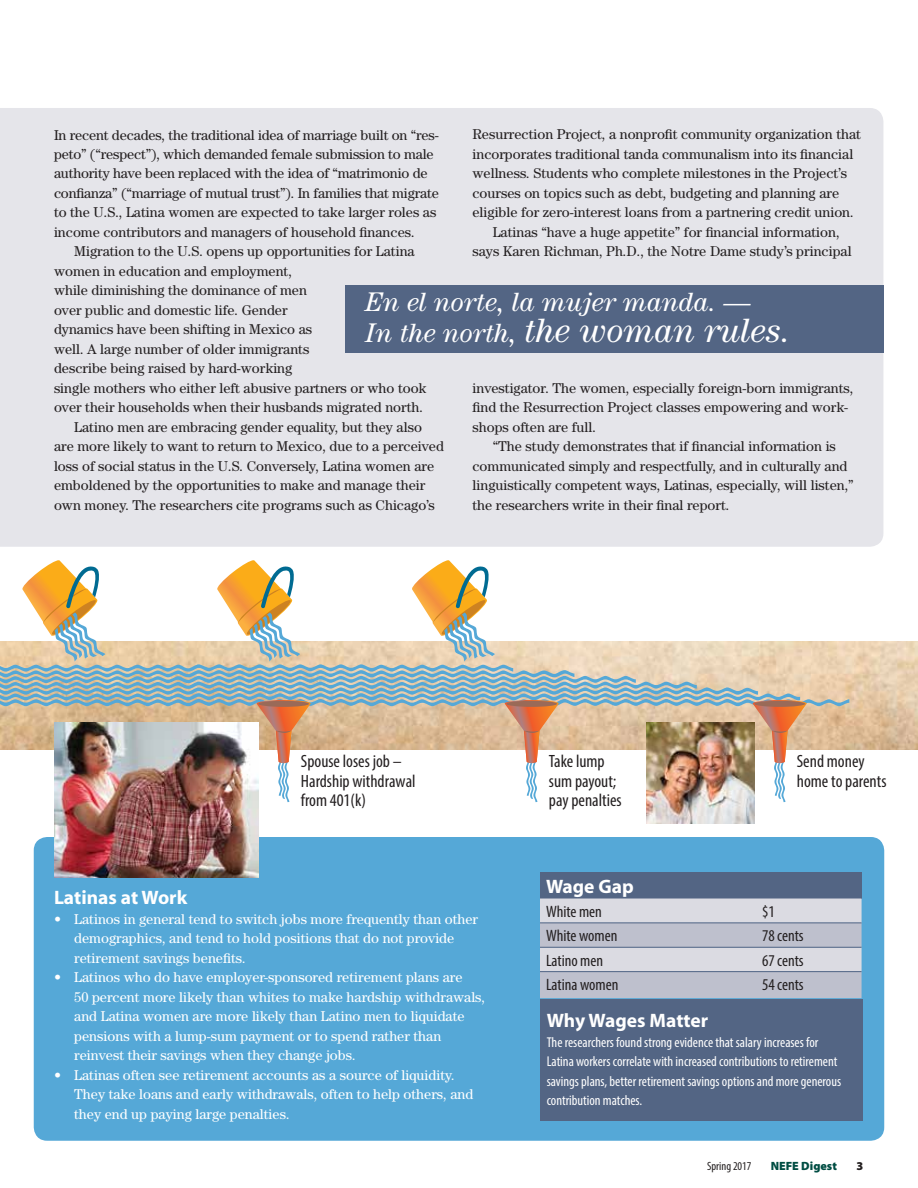
<style>
.page{position:relative;width:918px;height:1188px;background:#fff}
.page>*{position:absolute;margin:0;border:0;box-sizing:border-box;transform-origin:0 0}
.t1{font:italic 34.5px "Century";color:#fff}
.t2{font:italic 27px "Century";color:#fff}
.t3{font:700 19.5px "Myriad";color:#fff}
.t4{font:700 19.5px "Myriad Pro";color:#fff}
.t5{font:condensed 17.85px/19.4px "Myriad Pro";color:#231f20}
.t6{font:condensed 16.5px "Myriad Pro";color:#231f20}
.t7{font:14.25px/19.5px "Century";color:#231f20}
.t8{font:14.25px/19.5px "Century";color:#fff}
.t9{font:condensed 14.25px/19.5px "Myriad Pro";color:#fff}
.t10{font:condensed 12px "Myriad Pro";color:#231f20}
.t11{font:900 12px "Myriad Pro";color:#004d43}
.t12{font:900 12px "Myriad Pro";color:#231f20}
.s1{font-size:27px}
</style>
<div class="page">
<div style="left:0;top:108px;width:883px;height:439px;background:#e5e5ea"></div>
<div style="left:34px;top:837px;width:850px;height:304px;background:#55a8d7;border-radius:14px"></div>
<div style="left:540px;top:999px;width:323px;height:121px;background:#536584"></div>
<img style="left:849px;top:641px;width:69px;height:108px">
<svg style="left:0;top:560px;width:849px;height:242px"></svg>
<img style="left:54px;top:722px;width:204px;height:156px">
<img style="left:646px;top:722px;width:108px;height:102px">
<div style="left:540px;top:872px;width:322px;height:27px;background:#536584"></div>
<svg style="left:540px;top:899px;width:322px;height:99px;background:#caccd6"></svg>
<hr style="left:540px;top:947px;width:216px;height:1px;background:#536584">
<hr style="left:756px;top:947px;width:106px;height:1px;background:#536584">
<hr style="left:540px;top:923px;width:216px;height:1px;background:#536584">
<hr style="left:756px;top:923px;width:106px;height:1px;background:#536584">
<hr style="left:540px;top:971px;width:216px;height:1px;background:#536584">
<hr style="left:756px;top:971px;width:106px;height:1px;background:#536584">
<div style="left:345px;top:286px;width:538px;height:67px;background:#536584"></div>
<p class="t7" style="left:54px;top:125px;width:386px">In recent decades, the traditional idea of marriage built on “res-</p>
<p class="t7" style="left:54px;top:144px;width:381px">peto” (“respect”), which demanded female submission to male</p>
<p class="t7" style="left:54px;top:164px;width:375px">authority have been replaced with the idea of “matrimonio de</p>
<p class="t7" style="left:54px;top:183px;width:386px">confianza” (“marriage of mutual trust”). In families that migrate</p>
<p class="t7" style="left:54px;top:203px;width:384px">to the U.S., Latina women are expected to take larger roles as</p>
<p class="t7" style="left:54px;top:222px;width:362px">income contributors and managers of household finances.</p>
<p class="t7" style="left:74px;top:242px;width:342px">Migration to the U.S. opens up opportunities for Latina</p>
<p class="t7" style="left:54px;top:261px;width:239px">women in education and employment,</p>
<p class="t7" style="left:54px;top:281px;width:255px">while diminishing the dominance of men</p>
<p class="t7" style="left:54px;top:300px;width:235px">over public and domestic life. Gender</p>
<p class="t7" style="left:54px;top:320px;width:260px">dynamics have been shifting in Mexico as</p>
<p class="t7" style="left:54px;top:339px;width:257px">well. A large number of older immigrants</p>
<p class="t7" style="left:54px;top:359px;width:240px">describe being raised by hard-working</p>
<p class="t7" style="left:54px;top:378px;width:374px">single mothers who either left abusive partners or who took</p>
<p class="t7" style="left:54px;top:398px;width:371px">over their households when their husbands migrated north.</p>
<p class="t7" style="left:74px;top:417px;width:349px">Latino men are embracing gender equality, but they also</p>
<p class="t7" style="left:54px;top:437px;width:391px">are more likely to want to return to Mexico, due to a perceived</p>
<p class="t7" style="left:54px;top:456px;width:382px">loss of social status in the U.S. Conversely, Latina women are</p>
<p class="t7" style="left:54px;top:476px;width:373px">emboldened by the opportunities to make and manage their</p>
<p class="t7" style="left:54px;top:495px;width:382px">own money. The researchers cite programs such as Chicago’s</p>
<p class="t7" style="left:472px;top:125px;width:390px">Resurrection Project, a nonprofit community organization that</p>
<p class="t7" style="left:472px;top:144px;width:382px">incorporates traditional tanda communalism into its financial</p>
<p class="t7" style="left:472px;top:164px;width:376px">wellness. Students who complete milestones in the Project’s</p>
<p class="t7" style="left:472px;top:183px;width:368px">courses on topics such as debt, budgeting and planning are</p>
<p class="t7" style="left:472px;top:203px;width:383px">eligible for zero-interest loans from a partnering credit union.</p>
<p class="t7" style="left:493px;top:222px;width:348px">Latinas “have a huge appetite” for financial information,</p>
<p class="t7" style="left:472px;top:241px;width:381px">says Karen Richman, Ph.D., the Notre Dame study’s principal</p>
<h2 class="t2" style="left:365px;top:287px;width:387px">En el norte, la mujer manda. —</h2>
<h1 class="t1" style="left:365px;top:311px;width:427px"><span class="s1">In the north,</span> the woman rules.</h1>
<p class="t7" style="left:472px;top:378px;width:382px">investigator. The women, especially foreign-born immigrants, find the Resurrection Project classes empowering and work&shy;shops often are full.</p>
<p class="t7" style="left:472px;top:436px;width:383px;text-indent:20px">“The study demonstrates that if financial information is communicated simply and respectfully, and in culturally and linguistically competent ways, Latinas, especially, will listen,” the researchers write in their final report.</p>
<p class="t5" style="left:301px;top:752px;width:116px">Spouse loses job –<br>Hardship withdrawal from 401(k)</p>
<p class="t5" style="left:549px;top:752px;width:74px">Take lump sum payout; pay penalties</p>
<p class="t5" style="left:797px;top:752px;width:91px">Send money home to parents</p>
<h3 class="t3" style="left:54px;top:888px;width:135px">Latinas at Work</h3>
<p class="t8" style="left:74px;top:909px;width:405px;text-indent:-20px">• Latinos in general tend to switch jobs more frequently than other demographics, and tend to hold positions that do not provide retirement savings benefits.</p>
<p class="t8" style="left:74px;top:967px;width:412px;text-indent:-20px">• Latinos who do have employer-sponsored retirement plans are<br>50 percent more likely than whites to make hardship withdrawals, and Latina women are more likely than Latino men to liquidate pensions with a lump-sum payment or to spend rather than reinvest their savings when they change jobs.</p>
<p class="t8" style="left:74px;top:1065px;width:401px;text-indent:-20px">• Latinas often see retirement accounts as a source of liquidity.<br>They take loans and early withdrawals, often to help others, and they end up paying large penalties.</p>
<h3 class="t4" style="left:546px;top:873px;width:89px">Wage Gap</h3>
<p class="t6" style="left:546px;top:901px;width:57px">White men</p>
<p class="t6" style="left:762px;top:901px;width:14px">$1</p>
<p class="t6" style="left:546px;top:926px;width:73px">White women</p>
<p class="t6" style="left:762px;top:926px;width:43px">78 cents</p>
<p class="t6" style="left:546px;top:950px;width:59px">Latino men</p>
<p class="t6" style="left:762px;top:950px;width:43px">67 cents</p>
<p class="t6" style="left:546px;top:975px;width:74px">Latina women</p>
<p class="t6" style="left:762px;top:975px;width:43px">54 cents</p>
<h3 class="t3" style="left:547px;top:1011px;width:163px">Why Wages Matter</h3>
<p class="t9" style="left:547px;top:1032px;width:296px">The researchers found strong evidence that salary increases for Latina workers correlate with increased contributions to retirement savings plans, better retirement savings options and more generous contribution matches.</p>
<p class="t10" style="left:707px;top:1159px;width:46px">Spring 2017</p>
<p class="t11" style="left:771px;top:1158px;width:68px">NEFE Digest</p>
<p class="t12" style="left:857px;top:1158px;width:8px">3</p>
</div>
